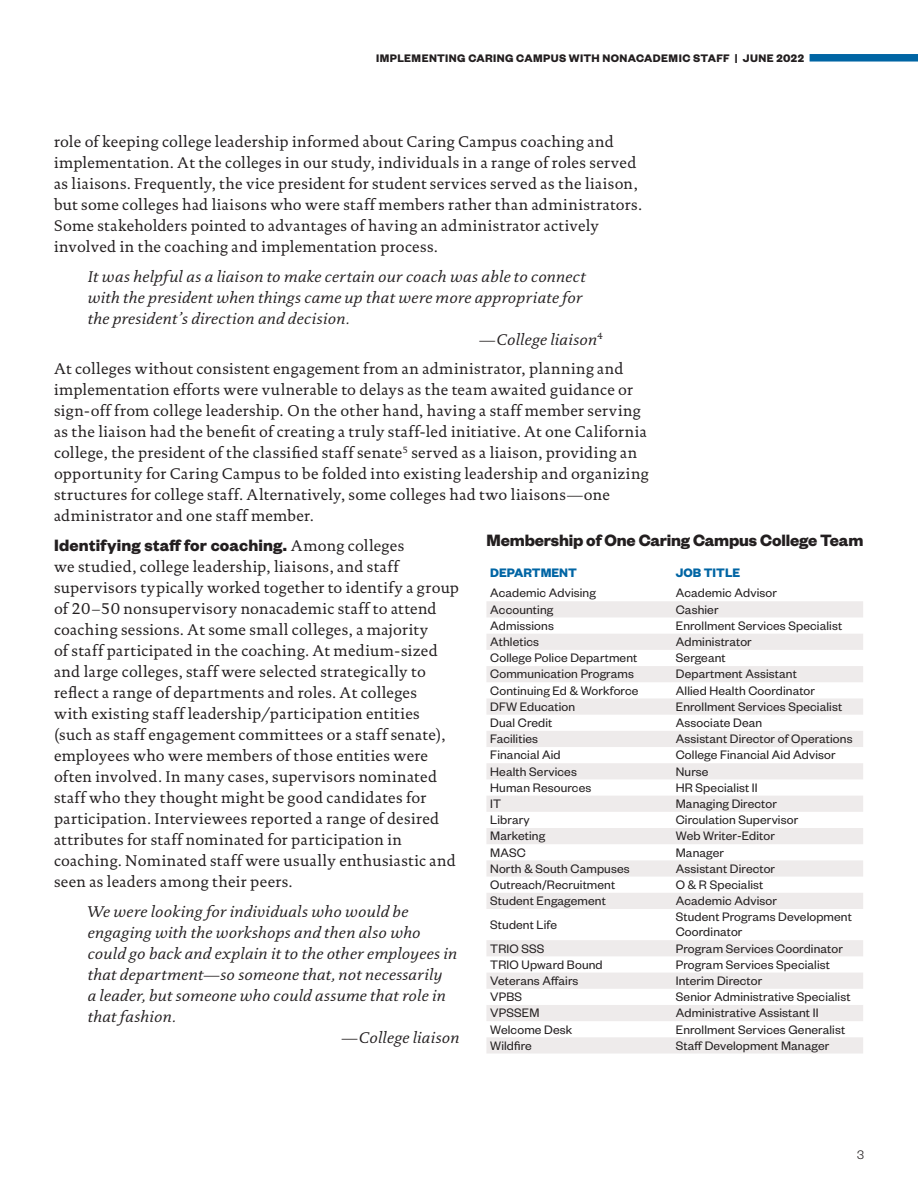
<style>
.page{position:relative;width:918px;height:1188px;background:#fff}
.page>*{position:absolute;margin:0;border:0;box-sizing:border-box;transform-origin:0 0}
.Body_Text{font:700 18px "Founders Grotesk";letter-spacing:.01em;color:#231f20}
.Sidebar_Titles_-_Pri{font:700 18px "Founders Grotesk";letter-spacing:-.01em;color:#231f20}
.Body_Text-2{font:15.75px/21px "DTL Documenta TOT";letter-spacing:.02em;color:#231f20}
.Body_Block_Quote{font:italic 15.75px/21px "DTL Documenta TOT";letter-spacing:.02em;color:#231f20}
.Table_Body{font:13.5px/15px "Founders Grotesk";letter-spacing:.01em;color:#231f20}
.Tables_-_Bold{font:700 13.5px "Founders Grotesk";color:#0065a4}
.t1{font:300 13.5px "Founders Grotesk";color:#231f20}
.t2{font:700 12px "Founders Grotesk";letter-spacing:.035em;color:#231f20}
.s1{font-family:"DTL Documenta TOT";font-weight:400;font-size:15.75px}
</style>
<div class="page">
<div style="left:810px;top:54px;width:108px;height:8px;background:#0065a4"></div>
<svg style="left:486px;top:601px;width:377px;height:453px"></svg>
<p class="t2" style="left:376px;top:50px;width:429px">IMPLEMENTING CARING CAMPUS WITH NONACADEMIC STAFF | JUNE 2022</p>
<p class="Body_Text-2" style="left:54px;top:131px;width:590px">role of keeping college leadership informed about Caring Campus coaching and implementation. At the colleges in our study, individuals in a range of roles served as liaisons. Frequently, the vice president for student services served as the liaison, but some colleges had liaisons who were staff members rather than administrators.<br>Some stakeholders pointed to advantages of having an administrator actively involved in the coaching and implementation process.</p>
<p class="Body_Block_Quote" style="left:88px;top:266px;width:500px">It was helpful as a liaison to make certain our coach was able to connect with the president when things came up that were more appropriate for the president’s direction and decision.</p>
<p class="Body_Block_Quote" style="left:479px;top:329px;width:125px">—College liaison<sup>4</sup></p>
<p class="Body_Text-2" style="left:54px;top:358px;width:596px">At colleges without consistent engagement from an administrator, planning and implementation efforts were vulnerable to delays as the team awaited guidance or sign-off from college leadership. On the other hand, having a staff member serving as the liaison had the benefit of creating a truly staff-led initiative. At one California college, the president of the classified staff senate<sup>5</sup> served as a liaison, providing an opportunity for Caring Campus to be folded into existing leadership and organizing structures for college staff. Alternatively, some colleges had two liaisons—one administrator and one staff member.</p>
<p class="Body_Text" style="left:54px;top:534px;width:352px">Identifying staff for coaching. <span class="s1">Among colleges</span></p>
<p class="Body_Text-2" style="left:54px;top:556px;width:407px">we studied, college leadership, liaisons, and staff supervisors typically worked together to identify a group of 20–50 nonsupervisory nonacademic staff to attend coaching sessions. At some small colleges, a majority<br>of staff participated in the coaching. At medium-sized and large colleges, staff were selected strategically to reflect a range of departments and roles. At colleges<br>with existing staff leadership/participation entities (such as staff engagement committees or a staff senate), employees who were members of those entities were often involved. In many cases, supervisors nominated staff who they thought might be good candidates for participation. Interviewees reported a range of desired attributes for staff nominated for participation in coaching. Nominated staff were usually enthusiastic and seen as leaders among their peers.</p>
<p class="Body_Block_Quote" style="left:88px;top:901px;width:371px">We were looking for individuals who would be engaging with the workshops and then also who could go back and explain it to the other employees in that department—so someone that, not necessarily<br>a leader, but someone who could assume that role in that fashion.</p>
<p class="Body_Block_Quote" style="left:342px;top:1027px;width:119px">—College liaison</p>
<p class="Sidebar_Titles_-_Pri" style="left:486px;top:529px;width:378px">Membership of One Caring Campus College Team</p>
<p class="Tables_-_Bold" style="left:490px;top:564px;width:88px">DEPARTMENT</p>
<p class="Tables_-_Bold" style="left:676px;top:564px;width:66px">JOB TITLE</p>
<p class="Table_Body" style="left:490px;top:585px;width:107px">Academic Advising</p>
<p class="Table_Body" style="left:676px;top:585px;width:103px">Academic Advisor</p>
<p class="Table_Body" style="left:490px;top:601px;width:65px">Accounting</p>
<p class="Table_Body" style="left:676px;top:601px;width:44px">Cashier</p>
<p class="Table_Body" style="left:490px;top:617px;width:65px">Admissions</p>
<p class="Table_Body" style="left:676px;top:617px;width:168px">Enrollment Services Specialist</p>
<p class="Table_Body" style="left:490px;top:634px;width:50px">Athletics</p>
<p class="Table_Body" style="left:676px;top:634px;width:77px">Administrator</p>
<p class="Table_Body" style="left:490px;top:650px;width:149px">College Police Department</p>
<p class="Table_Body" style="left:676px;top:650px;width:51px">Sergeant</p>
<p class="Table_Body" style="left:490px;top:666px;width:145px">Communication Programs</p>
<p class="Table_Body" style="left:676px;top:666px;width:123px">Department Assistant</p>
<p class="Table_Body" style="left:490px;top:682px;width:150px">Continuing Ed &amp; Workforce</p>
<p class="Table_Body" style="left:676px;top:682px;width:141px">Allied Health Coordinator</p>
<p class="Table_Body" style="left:490px;top:698px;width:86px">DFW Education</p>
<p class="Table_Body" style="left:676px;top:698px;width:168px">Enrollment Services Specialist</p>
<p class="Table_Body" style="left:490px;top:715px;width:64px">Dual Credit</p>
<p class="Table_Body" style="left:676px;top:715px;width:88px">Associate Dean</p>
<p class="Table_Body" style="left:490px;top:731px;width:49px">Facilities</p>
<p class="Table_Body" style="left:676px;top:731px;width:178px">Assistant Director of Operations</p>
<p class="Table_Body" style="left:490px;top:747px;width:72px">Financial Aid</p>
<p class="Table_Body" style="left:676px;top:747px;width:161px">College Financial Aid Advisor</p>
<p class="Table_Body" style="left:490px;top:763px;width:88px">Health Services</p>
<p class="Table_Body" style="left:676px;top:763px;width:34px">Nurse</p>
<p class="Table_Body" style="left:490px;top:779px;width:103px">Human Resources</p>
<p class="Table_Body" style="left:676px;top:779px;width:83px">HR Specialist II</p>
<p class="Table_Body" style="left:490px;top:795px;width:12px">IT</p>
<p class="Table_Body" style="left:676px;top:795px;width:103px">Managing Director</p>
<p class="Table_Body" style="left:490px;top:812px;width:41px">Library</p>
<p class="Table_Body" style="left:676px;top:812px;width:124px">Circulation Supervisor</p>
<p class="Table_Body" style="left:490px;top:828px;width:56px">Marketing</p>
<p class="Table_Body" style="left:676px;top:828px;width:101px">Web Writer-Editor</p>
<p class="Table_Body" style="left:490px;top:844px;width:37px">MASC</p>
<p class="Table_Body" style="left:676px;top:844px;width:50px">Manager</p>
<p class="Table_Body" style="left:490px;top:860px;width:141px">North &amp; South Campuses</p>
<p class="Table_Body" style="left:676px;top:860px;width:101px">Assistant Director</p>
<p class="Table_Body" style="left:490px;top:876px;width:126px">Outreach/Recruitment</p>
<p class="Table_Body" style="left:676px;top:876px;width:89px">O &amp; R Specialist</p>
<p class="Table_Body" style="left:490px;top:893px;width:117px">Student Engagement</p>
<p class="Table_Body" style="left:676px;top:893px;width:103px">Academic Advisor</p>
<p class="Table_Body" style="left:490px;top:916px;width:68px">Student Life</p>
<p class="Table_Body" style="left:676px;top:909px;width:178px">Student Programs Development<br>Coordinator</p>
<p class="Table_Body" style="left:490px;top:940px;width:56px">TRIO SSS</p>
<p class="Table_Body" style="left:676px;top:940px;width:169px">Program Services Coordinator</p>
<p class="Table_Body" style="left:490px;top:956px;width:114px">TRIO Upward Bound</p>
<p class="Table_Body" style="left:676px;top:956px;width:156px">Program Services Specialist</p>
<p class="Table_Body" style="left:490px;top:972px;width:90px">Veterans Affairs</p>
<p class="Table_Body" style="left:676px;top:972px;width:88px">Interim Director</p>
<p class="Table_Body" style="left:490px;top:989px;width:33px">VPBS</p>
<p class="Table_Body" style="left:676px;top:989px;width:176px">Senior Administrative Specialist</p>
<p class="Table_Body" style="left:490px;top:1005px;width:51px">VPSSEM</p>
<p class="Table_Body" style="left:676px;top:1005px;width:144px">Administrative Assistant II</p>
<p class="Table_Body" style="left:490px;top:1021px;width:84px">Welcome Desk</p>
<p class="Table_Body" style="left:676px;top:1021px;width:171px">Enrollment Services Generalist</p>
<p class="Table_Body" style="left:490px;top:1037px;width:43px">Wildfire</p>
<p class="Table_Body" style="left:676px;top:1037px;width:155px">Staff Development Manager</p>
<p class="t1" style="left:857px;top:1146px;width:8px">3</p>
</div>
